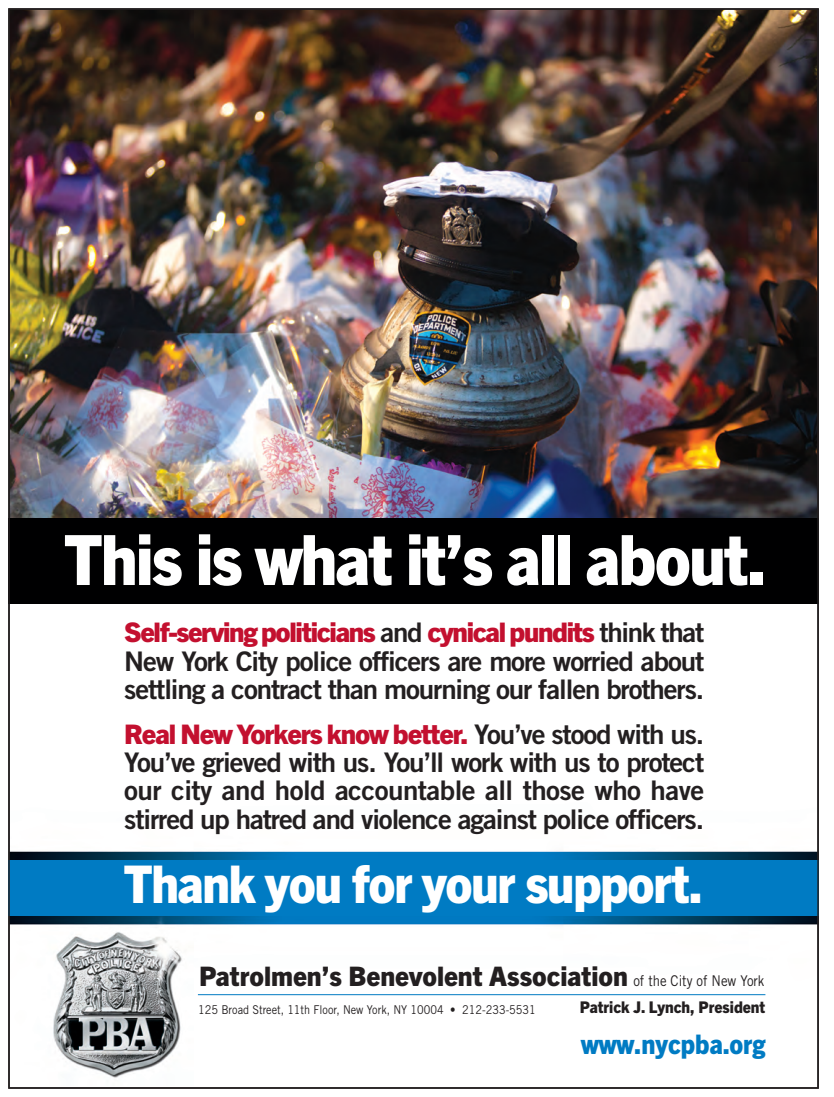
<style>
.page{position:relative;width:834px;height:1097px;background:#fff}
.page>*{position:absolute;margin:0;border:0;box-sizing:border-box;transform-origin:0 0}
.t1{font:800 69.45px "Trade Gothic Next LT Pro";letter-spacing:-.025em;color:#fff;scale:.95 1}
.t2{font:800 52.05px "Trade Gothic Next LT Pro";letter-spacing:-.025em;color:#fff;scale:.95 1}
.t3{font:27px/28.3px "Trade Gothic Bold Two";letter-spacing:-.04em;color:#231f20}
.t4{font:800 27px "Trade Gothic Next LT Pro";letter-spacing:-.045em;color:#c3102f}
.t5{font:800 27px "Trade Gothic Next LT Pro";color:#007bc3;scale:.93 1}
.t6{font:800 26.85px "Trade Gothic Next LT Pro";color:#231f20}
.t7{font:800 16.2px "Trade Gothic Next LT Pro";color:#231f20;scale:.96 1}
.t8{font:14.85px "Trade Gothic";color:#231f20;scale:.89 1}
.t9{font:12.15px "Trade Gothic";color:#231f20;scale:.9 1}
.s1{font-family:"Trade Gothic Bold Two";font-weight:400;color:#231f20}
</style>
<div class="page">
<img style="left:11px;top:11px;width:804px;height:1067px">
<hr style="left:198px;top:994px;width:567px;height:1px;background:#007bc3">
<div style="left:8px;top:518px;width:810px;height:85px;background:#000001"></div>
<div style="left:8px;top:860px;width:810px;height:55px;background:#007bc3"></div>
<h1 class="t1" style="left:64px;top:535px;width:740px">This is what it’s all about.</h1>
<p class="t4" style="left:124px;top:623px;width:581px">Self-serving politicians <span class="s1">and</span> cynical pundits <span class="s1">think that</span></p>
<p class="t3" style="left:124px;top:649px;width:581px">New York City police officers are more worried about settling a contract than mourning our fallen brothers.</p>
<p class="t4" style="left:124px;top:724px;width:581px">Real New Yorkers know better. <span class="s1">You’ve stood with us.</span></p>
<p class="t3" style="left:124px;top:750px;width:581px;text-align:justify">You’ve grieved with us. You’ll work with us to protect our city and hold accountable all those who have stirred up hatred and violence against police officers.</p>
<h2 class="t2" style="left:124px;top:866px;width:611px">Thank you for your support.</h2>
<p class="t6" style="left:199px;top:966px;width:430px">Patrolmen’s Benevolent Association</p>
<p class="t9" style="left:198px;top:1004px;width:376px">125 Broad Street, 11th Floor, New York, NY 10004 • 212-233-5531</p>
<p class="t7" style="left:579px;top:1001px;width:195px">Patrick J. Lynch, President</p>
<p class="t8" style="left:633px;top:975px;width:149px">of the City of New York</p>
<p class="t5" style="left:581px;top:1034px;width:200px">www.nycpba.org</p>
</div>
